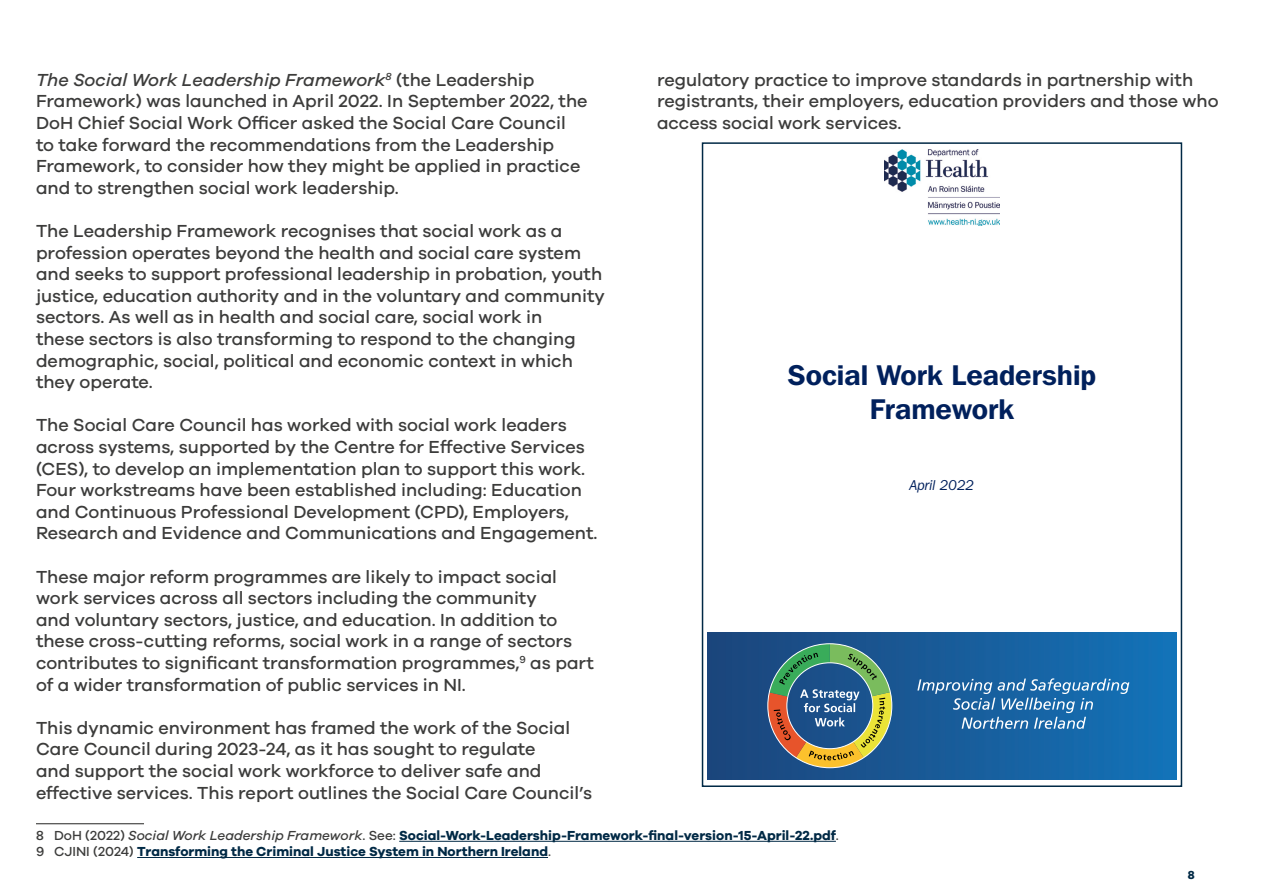
<style>
.page{position:relative;width:1263px;height:893px;background:#fff}
.page>*{position:absolute;margin:0;border:0;box-sizing:border-box;transform-origin:0 0}
.t1{font:600 28.35px/34px "Franklin Gothic IT Cby BT";color:#00205c;text-align:center}
.t2{font:500 18px/21.6px "Galano Grotesque";color:#3c3c3b}
.t3{font:italic 14.25px "Franklin Gothic IT Cby BT";color:#00205c}
.t4{font:700 13.5px/16.2px "Galano Grotesque";color:#002945}
.t5{font:700 12px "Galano Grotesque";color:#002945}
.s1{font-style:italic}
.s2{font-weight:500;color:#3c3c3b}
.s3{font-weight:500;font-style:italic;color:#3c3c3b}
</style>
<div class="page">
<hr style="left:36px;top:823px;width:108px;height:1px;background:#3c3c3b">
<hr style="left:399px;top:841px;width:437px;height:1px;background:#002945">
<hr style="left:137px;top:857px;width:411px;height:1px;background:#002945">
<img style="left:884px;top:150px;width:116px;height:76px">
<img style="left:707px;top:632px;width:470px;height:148px">
<svg style="left:917px;top:678px;width:212px;height:51px;background:#397ab0"></svg>
<svg style="left:767px;top:643px;width:126px;height:126px;background:#5d7a75"></svg>
<div style="left:702px;top:142px;width:480px;height:645px;border:2px solid #002945"></div>
<p class="t2" style="left:36px;top:68px;width:553px"><span class="s1">The Social Work Leadership Framework</span><sup>8</sup> (the Leadership Framework) was launched in April 2022. In September 2022, the DoH Chief Social Work Officer asked the Social Care Council to take forward the recommendations from the Leadership Framework, to consider how they might be applied in practice and to strengthen social work leadership.</p>
<p class="t2" style="left:36px;top:220px;width:570px">The Leadership Framework recognises that social work as a profession operates beyond the health and social care system and seeks to support professional leadership in probation, youth justice, education authority and in the voluntary and community sectors. As well as in health and social care, social work in<br>these sectors is also transforming to respond to the changing demographic, social, political and economic context in which they operate.</p>
<p class="t2" style="left:36px;top:414px;width:563px">The Social Care Council has worked with social work leaders across systems, supported by the Centre for Effective Services (CES), to develop an implementation plan to support this work.<br>Four workstreams have been established including: Education and Continuous Professional Development (CPD), Employers, Research and Evidence and Communications and Engagement.</p>
<p class="t2" style="left:36px;top:565px;width:559px">These major reform programmes are likely to impact social work services across all sectors including the community<br>and voluntary sectors, justice, and education. In addition to these cross-cutting reforms, social work in a range of sectors contributes to significant transformation programmes,<sup>9</sup> as part of a wider transformation of public services in NI.</p>
<p class="t2" style="left:36px;top:716px;width:558px">This dynamic environment has framed the work of the Social Care Council during 2023-24, as it has sought to regulate<br>and support the social work workforce to deliver safe and effective services. This report outlines the Social Care Council’s</p>
<p class="t4" style="left:36px;top:827px;width:804px"><span class="s2">8 DoH (2022)</span> <span class="s3">Social Work Leadership Framework</span><span class="s2">. See:</span> Social-Work-Leadership-Framework-final-version-15-April-22.pdf<span class="s2">.<br>9 CJINI (2024)</span> Transforming the Criminal Justice System in Northern Ireland<span class="s2">.</span></p>
<p class="t2" style="left:657px;top:68px;width:563px">regulatory practice to improve standards in partnership with registrants, their employers, education providers and those who access social work services.</p>
<h1 class="t1" style="left:787px;top:357px;width:310px">Social Work Leadership<br>Framework</h1>
<p class="t3" style="left:910px;top:476px;width:66px">April 2022</p>
<p class="t5" style="left:1188px;top:868px;width:8px">8</p>
</div>
